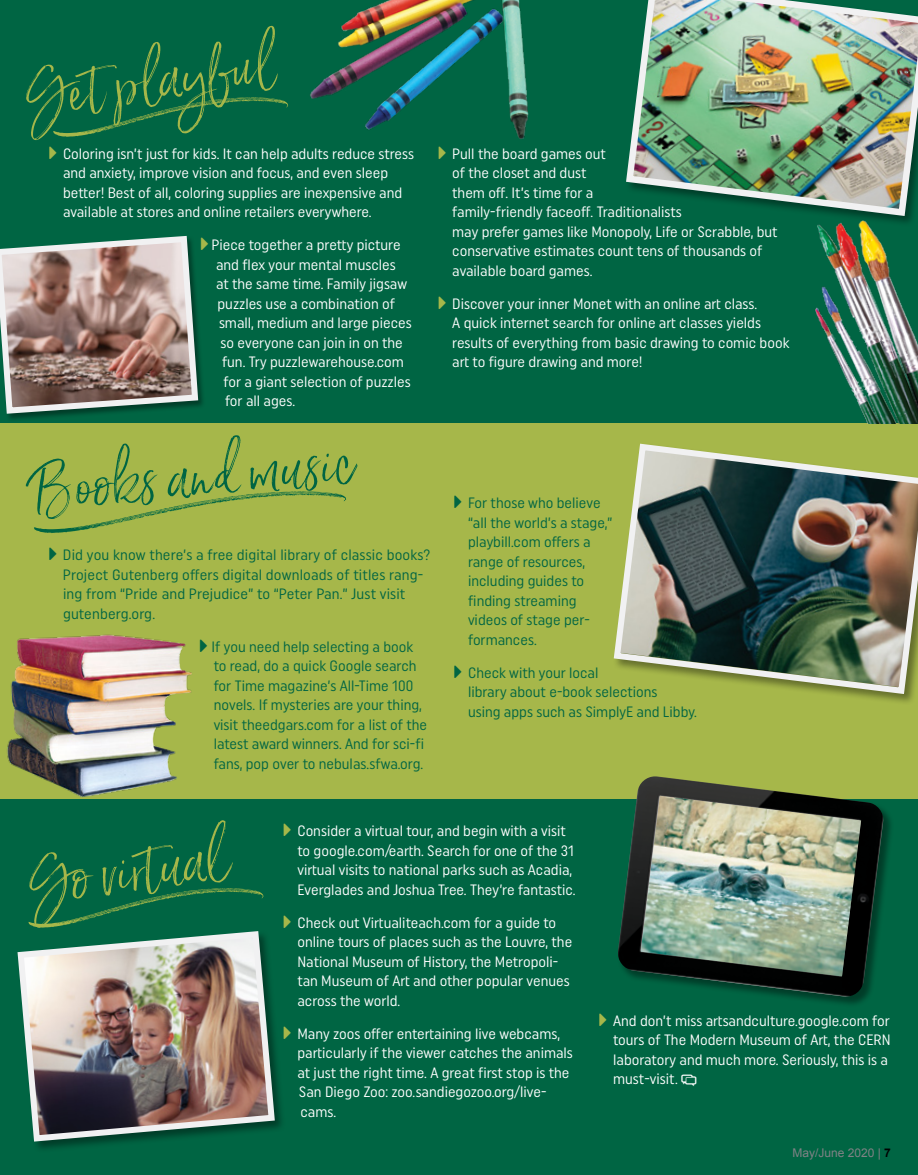
<style>
.page{position:relative;width:918px;height:1175px;background:#fff}
.page>*{position:absolute;margin:0;border:0;box-sizing:border-box;transform-origin:0 0}
.t1{font:60px "Saturday Script";color:#006543}
.t2{font:60px "Saturday Script Alt 2";color:#a6b74a}
.t3{font:60px "Saturday Script";color:#a6b74a}
.t4{font:15px/19.5px "Uniform Condensed";color:#fff}
.t5{font:15px/19.5px "Uniform Condensed";color:#006543}
.t6{font:12px "Arial";color:#808285}
.s1{font-family:"Saturday Script"}
.s2{font-family:"Arrowstfb";color:#a6b74a}
.s3{font-family:"Arrowstfb"}
.s4{font-weight:700;color:#000}
</style>
<div class="page">
<div style="left:0;top:798px;width:918px;height:376px;background:#006543"></div>
<div style="left:0;top:401px;width:918px;height:397px;background:#a6b74a"></div>
<div style="left:0;top:0;width:918px;height:422px;background:#006543"></div>
<svg style="left:0;top:235px;width:201px;height:182px;background:#93897e"></svg>
<img style="left:806px;top:227px;width:112px;height:196px">
<div style="left:613px;top:443px;width:305px;height:262px;background:#000;opacity:.4"></div>
<img style="left:613px;top:443px;width:305px;height:254px">
<img style="left:0;top:634px;width:193px;height:165px">
<div style="left:17px;top:930px;width:269px;height:222px;background:#000;opacity:.4"></div>
<img style="left:17px;top:930px;width:261px;height:214px">
<div style="left:618px;top:776px;width:276px;height:231px;background:#000;opacity:.4"></div>
<img style="left:617px;top:776px;width:267px;height:221px">
<img style="left:641px;top:795px;width:220px;height:181px">
<img style="left:626px;top:0;width:292px;height:220px">
<img style="left:310px;top:0;width:219px;height:139px">
<h1 class="t2" style="left:23px;top:60px;width:249px;rotate:-8deg"><span class="s1">Get</span> pl<span class="s1">a</span>yful</h1>
<p class="t4" style="left:63px;top:144px;width:353px;text-indent:-13px"><span class="s2">N</span> Coloring isn’t just for kids. It can help adults reduce stress and anxiety, improve vision and focus, and even sleep better! Best of all, coloring supplies are inexpensive and available at stores and online retailers everywhere.</p>
<p class="t4" style="left:201px;top:235px;width:201px"><span class="s2">N</span> Piece together a pretty picture</p>
<p class="t4" style="left:216px;top:255px;width:181px">and flex your mental muscles</p>
<p class="t4" style="left:216px;top:274px;width:193px">at the same time. Family jigsaw</p>
<p class="t4" style="left:218px;top:294px;width:179px">puzzles use a combination of</p>
<p class="t4" style="left:219px;top:313px;width:194px">small, medium and large pieces</p>
<p class="t4" style="left:221px;top:333px;width:184px">so everyone can join in on the</p>
<p class="t4" style="left:222px;top:352px;width:183px">fun. Try puzzlewarehouse.com</p>
<p class="t4" style="left:224px;top:372px;width:189px">for a giant selection of puzzles</p>
<p class="t4" style="left:225px;top:391px;width:72px">for all ages.</p>
<p class="t4" style="left:452px;top:144px;width:327px;text-indent:-14px"><span class="s2">N</span> Pull the board games out<br>of the closet and dust<br>them off. It’s time for a<br>family-friendly faceoff. Traditionalists<br>may prefer games like Monopoly, Life or Scrabble, but conservative estimates count tens of thousands of available board games.</p>
<p class="t4" style="left:452px;top:294px;width:339px;text-indent:-14px"><span class="s2">N</span> Discover your inner Monet with an online art class.<br>A quick internet search for online art classes yields results of everything from basic drawing to comic book art to figure drawing and more!</p>
<h1 class="t1" style="left:28px;top:453px;width:324px;rotate:-5deg">Boo ks and music</h1>
<p class="t5" style="left:63px;top:545px;width:369px;text-indent:-13px"><span class="s3">N</span> Did you know there’s a free digital library of classic books?<br>Project Gutenberg offers digital downloads of titles rang&shy;ing from “Pride and Prejudice” to “Peter Pan.” Just visit gutenberg.org.</p>
<p class="t5" style="left:214px;top:636px;width:215px;text-indent:-14px"><span class="s3">N</span> If you need help selecting a book to read, do a quick Google search for Time magazine’s All-Time 100 novels. If mysteries are your thing, visit theedgars.com for a list of the latest award winners. And for sci-fi fans, pop over to nebulas.sfwa.org.</p>
<p class="t5" style="left:468px;top:493px;width:146px;text-indent:-13px"><span class="s3">N</span> For those who believe “all the world’s a stage,” playbill.com offers a range of resources, including guides to finding streaming videos of stage per&shy;formances.</p>
<p class="t5" style="left:468px;top:662px;width:230px;text-indent:-13px"><span class="s3">N</span> Check with your local<br>library about e-book selections<br>using apps such as SimplyE and Libby.</p>
<h1 class="t3" style="left:26px;top:847px;width:201px;rotate:-8deg">Go virtual</h1>
<p class="t4" style="left:297px;top:821px;width:280px;text-indent:-14px"><span class="s2">N</span> Consider a virtual tour, and begin with a visit to google.com/earth. Search for one of the 31 virtual visits to national parks such as Acadia, Everglades and Joshua Tree. They’re fantastic.</p>
<p class="t4" style="left:297px;top:912px;width:276px;text-indent:-14px"><span class="s2">N</span> Check out Virtualiteach.com for a guide to online tours of places such as the Louvre, the National Museum of History, the Metropoli&shy;tan Museum of Art and other popular venues across the world.</p>
<p class="t4" style="left:297px;top:1023px;width:277px;text-indent:-14px"><span class="s2">N</span> Many zoos offer entertaining live webcams, particularly if the viewer catches the animals at just the right time. A great first stop is the San Diego Zoo: zoo.sandiegozoo.org/live&shy;cams.</p>
<p class="t4" style="left:613px;top:1010px;width:279px;text-indent:-14px"><span class="s2">N</span> And don’t miss artsandculture.google.com for tours of The Modern Museum of Art, the CERN laboratory and much more. Seriously, this is a must-visit.</p>
<p class="t6" style="left:792px;top:1144px;width:100px">May/June 2020 | <span class="s4">7</span></p>
</div>
